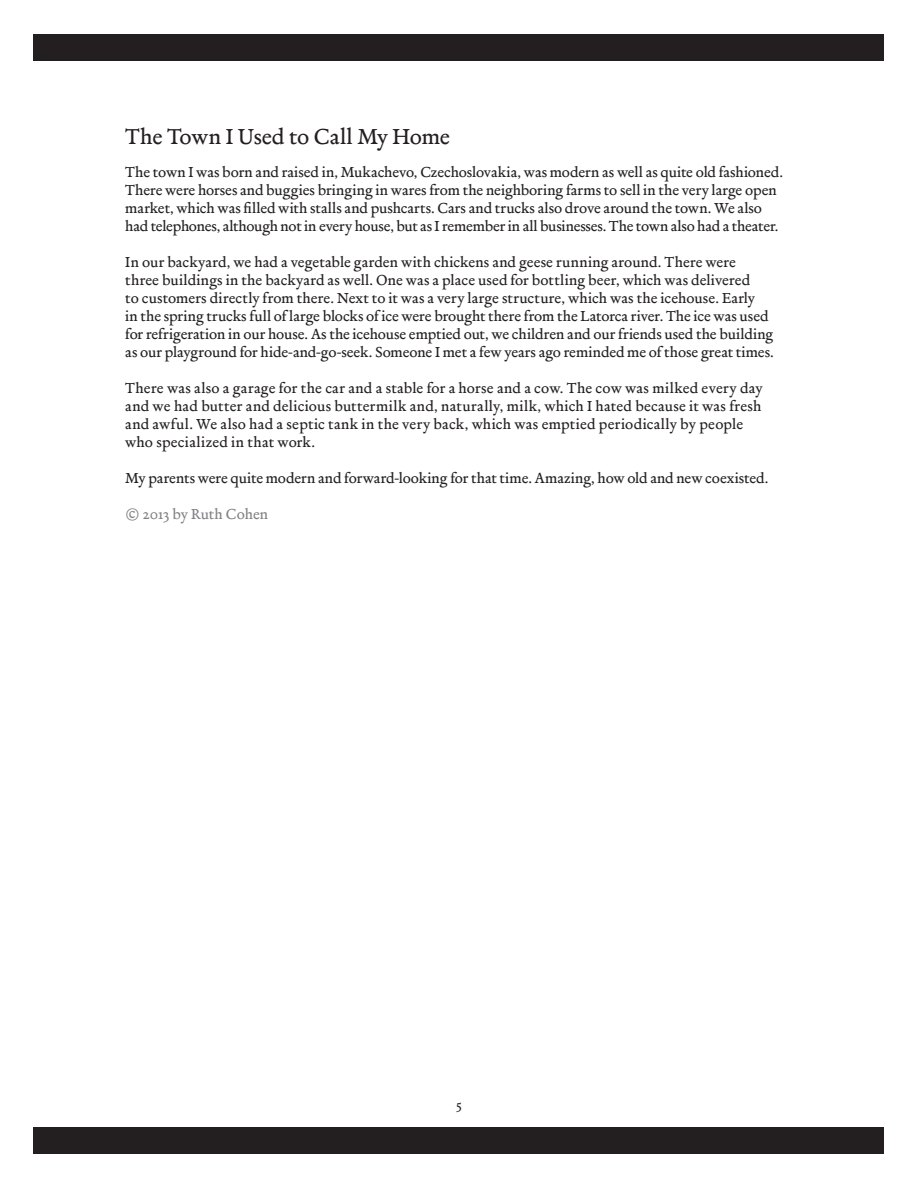
<style>
.page{position:relative;width:918px;height:1188px;background:#fff}
.page>*{position:absolute;margin:0;border:0;box-sizing:border-box;transform-origin:0 0}
.t1{font:22.5px "Merlo Roman Osf";letter-spacing:-.01em;color:#231f20}
.t2{font:15px/18px "Merlo Roman Osf";color:#231f20}
.t3{font:15px/18px "Merlo Roman Osf";letter-spacing:.02em;color:#231f20}
.t4{font:15px "Merlo Roman Osf";color:#808285}
.t5{font:13.5px "Merlo Roman Caps";color:#231f20}
</style>
<div class="page">
<div style="left:34px;top:34px;width:850px;height:27px;background:#231f20"></div>
<div style="left:34px;top:1127px;width:850px;height:27px;background:#231f20"></div>
<h1 class="t1" style="left:125px;top:124px;width:326px">The Town I Used to Call My Home</h1>
<p class="t2" style="left:125px;top:164px;width:659px">The town I was born and raised in, Mukachevo, Czechoslovakia, was modern as well as quite old fashioned.<br>There were horses and buggies bringing in wares from the neighboring farms to sell in the very large open market, which was filled with stalls and pushcarts. Cars and trucks also drove around the town. We also had telephones, although not in every house, but as I remember in all businesses. The town also had a theater.</p>
<p class="t2" style="left:125px;top:254px;width:650px">In our backyard, we had a vegetable garden with chickens and geese running around. There were<br>three buildings in the backyard as well. One was a place used for bottling beer, which was delivered<br>to customers directly from there. Next to it was a very large structure, which was the icehouse. Early<br>in the spring trucks full of large blocks of ice were brought there from the Latorca river. The ice was used for refrigeration in our house. As the icehouse emptied out, we children and our friends used the building as our playground for hide-and-go-seek. Someone I met a few years ago reminded me of those great times.</p>
<p class="t3" style="left:125px;top:380px;width:639px">There was also a garage for the car and a stable for a horse and a cow. The cow was milked every day and we had butter and delicious buttermilk and, naturally, milk, which I hated because it was fresh and awful. We also had a septic tank in the very back, which was emptied periodically by people who specialized in that work.</p>
<p class="t2" style="left:125px;top:470px;width:645px">My parents were quite modern and forward-looking for that time. Amazing, how old and new coexisted.</p>
<p class="t4" style="left:125px;top:506px;width:145px">© 2013 by Ruth Cohen</p>
<p class="t5" style="left:455px;top:1097px;width:9px">5</p>
</div>
